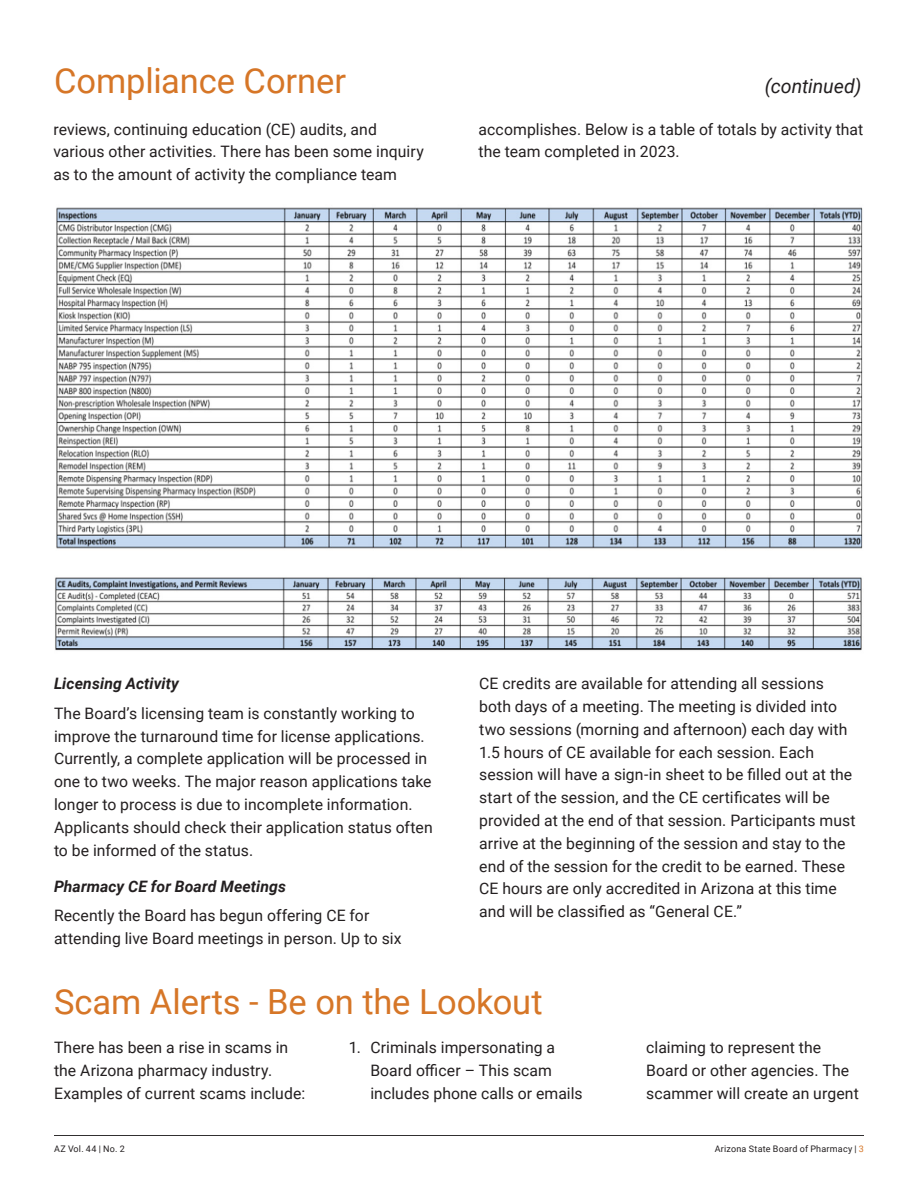
<style>
.page{position:relative;width:918px;height:1188px;background:#fff}
.page>*{position:absolute;margin:0;border:0;box-sizing:border-box;transform-origin:0 0}
.t1{font:34.5px "Roboto";letter-spacing:-.005em;color:#d67627}
.t2{font:italic 19.5px "Roboto";color:#231f20}
.A_Service_of_NABPF{font:15.75px/22.8px "Roboto";letter-spacing:.005em;color:#231f20}
.Numbers_List{font:15.75px/22.8px "Roboto";letter-spacing:.005em;color:#231f20}
.A_Service_of_NABPF-2{font:italic 700 15.75px "Roboto";letter-spacing:.005em;color:#231f20}
.t3{font:9px "Roboto";letter-spacing:.025em;color:#231f20}
.s1{color:#d67627}
</style>
<div class="page">
<hr style="left:54px;top:1135px;width:810px;height:1px;background:#312f30">
<img style="left:56px;top:207px;width:807px;height:342px">
<img style="left:55px;top:577px;width:807px;height:74px">
<h1 class="t1" style="left:54px;top:57px;width:294px">Compliance Corner</h1>
<h1 class="t2" style="left:765px;top:73px;width:98px">(continued)</h1>
<p class="A_Service_of_NABPF" style="left:53px;top:117px;width:372px">reviews, continuing education (CE) audits, and various other activities. There has been some inquiry as to the amount of activity the compliance team</p>
<p class="A_Service_of_NABPF" style="left:479px;top:117px;width:386px">accomplishes. Below is a table of totals by activity that the team completed in 2023.</p>
<p class="A_Service_of_NABPF-2" style="left:54px;top:673px;width:126px">Licensing Activity</p>
<p class="A_Service_of_NABPF" style="left:54px;top:701px;width:380px">The Board’s licensing team is constantly working to improve the turnaround time for license applications.<br>Currently, a complete application will be processed in one to two weeks. The major reason applications take longer to process is due to incomplete information.<br>Applicants should check their application status often to be informed of the status.</p>
<p class="A_Service_of_NABPF-2" style="left:54px;top:875px;width:234px">Pharmacy CE for Board Meetings</p>
<p class="A_Service_of_NABPF" style="left:54px;top:904px;width:349px">Recently the Board has begun offering CE for attending live Board meetings in person. Up to six</p>
<p class="A_Service_of_NABPF" style="left:479px;top:672px;width:378px">CE credits are available for attending all sessions both days of a meeting. The meeting is divided into two sessions (morning and afternoon) each day with 1.5 hours of CE available for each session. Each session will have a sign-in sheet to be filled out at the start of the session, and the CE certificates will be provided at the end of that session. Participants must arrive at the beginning of the session and stay to the end of the session for the credit to be earned. These CE hours are only accredited in Arizona at this time and will be classified as “General CE.”</p>
<h1 class="t1" style="left:54px;top:978px;width:490px">Scam Alerts - Be on the Lookout</h1>
<p class="A_Service_of_NABPF" style="left:54px;top:1035px;width:253px">There has been a rise in scams in the Arizona pharmacy industry.<br>Examples of current scams include:</p>
<p class="Numbers_List" style="left:370px;top:1035px;width:214px;text-indent:-22px">1. Criminals impersonating a<br>Board officer – This scam includes phone calls or emails</p>
<p class="Numbers_List" style="left:646px;top:1035px;width:214px">claiming to represent the<br>Board or other agencies. The scammer will create an urgent</p>
<p class="t3" style="left:54px;top:1142px;width:72px">AZ Vol. 44 | No. 2</p>
<p class="t3" style="left:715px;top:1142px;width:151px">Arizona State Board of Pharmacy | <span class="s1">3</span></p>
</div>
